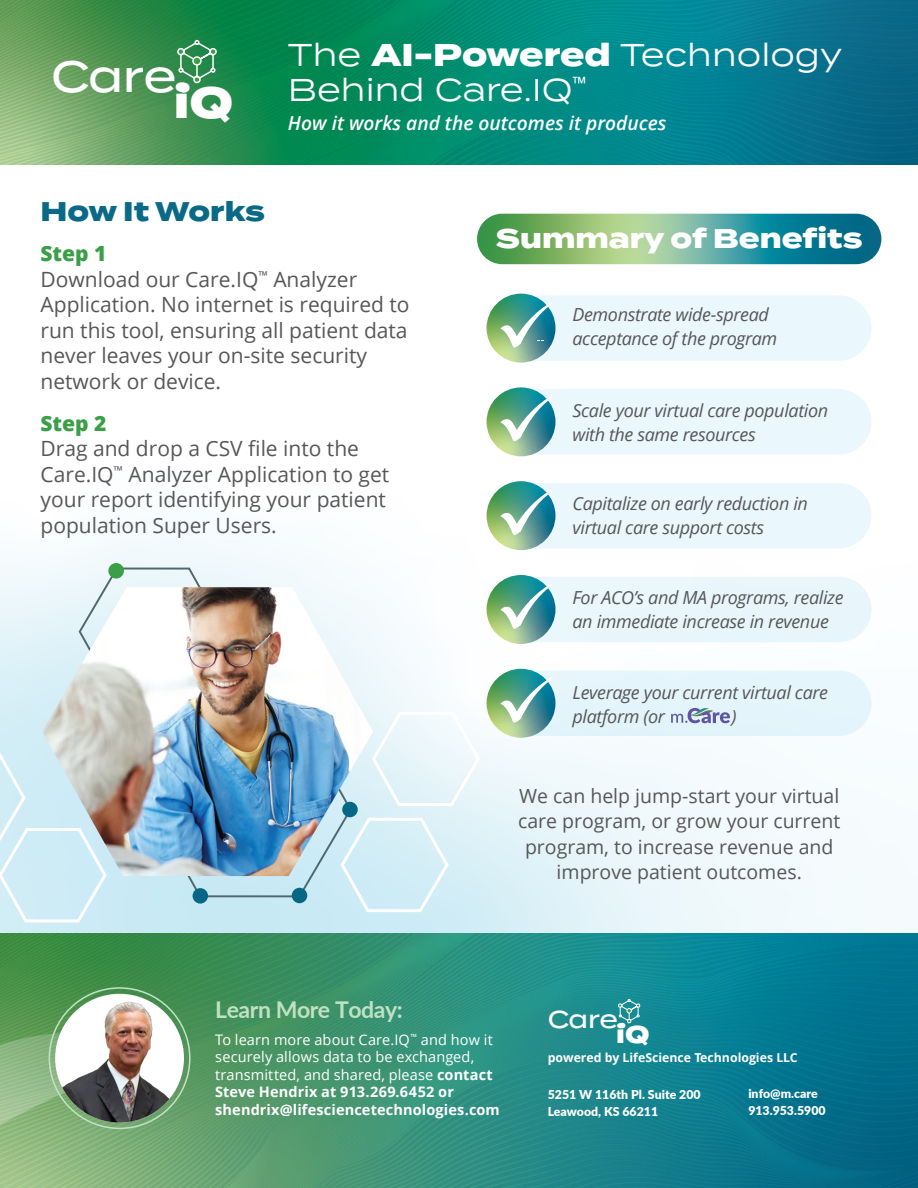
<style>
.page{position:relative;width:918px;height:1188px;background:#fff}
.page>*{position:absolute;margin:0;border:0;box-sizing:border-box;transform-origin:0 0}
.t1{font:500 43.65px "Termina";color:#fff}
.t2{font:800 43.65px "Termina";color:#fff}
.t3{font:31.5px/34.5px "Termina";color:#fff}
.t4{font:800 27px "Termina";color:#fff}
.t5{font:800 27px "Termina";color:#096987}
.t6{font:500 24.3px "Termina";color:#fff}
.t7{font:800 24.3px "Termina";color:#fff}
.t8{font:700 23.1px "Lato";letter-spacing:-.02em;color:#c0e1c3}
.t9{font:21px/25.5px "Open Sans";color:#575757}
.t10{font:800 21px "Open Sans";color:#3a9f47}
.t11{font:19.5px/25.5px "Open Sans";color:#575757;text-align:center}
.t12{font:italic 600 19.2px "Open Sans";color:#fff}
.t13{font:italic 18px/24px "Open Sans";letter-spacing:-.02em;color:#575757}
.t14{font:14.55px/17.4px "Open Sans";letter-spacing:.01em;color:#fff}
.t15{font:900 12.3px/17px "Lato";color:#fff}
.t16{font:700 12.3px "Open Sans";color:#fff}
.s1{font-weight:800}
.s2{font-weight:800;color:#3a9f47}
.s3{font-weight:700}
</style>
<div class="page">
<svg style="left:0;top:481px;width:872px;height:452px"></svg>
<svg style="left:0;top:748px;width:108px;height:176px"></svg>
<svg style="left:78px;top:566px;width:149px;height:21px"></svg>
<div style="left:108px;top:563px;width:16px;height:16px;background:#3a9f47;border-radius:50%"></div>
<svg style="left:149px;top:709px;width:333px;height:205px"></svg>
<div style="left:193px;top:888px;width:15px;height:16px;background:#066886;border-radius:50%"></div>
<div style="left:292px;top:888px;width:15px;height:15px;background:#066886;border-radius:50%"></div>
<img style="left:42px;top:587px;width:331px;height:289px">
<img style="left:0;top:933px;width:918px;height:255px">
<svg style="left:0;top:1033px;width:181px;height:92px"></svg>
<svg style="left:477px;top:214px;width:404px;height:50px"></svg>
<div style="left:55px;top:994px;width:129px;height:129px;background:#fff;border-radius:64px"></div>
<img style="left:57px;top:1001px;width:115px;height:122px">
<img style="left:0;top:0;width:918px;height:164px">
<svg style="left:176px;top:39px;width:42px;height:45px"></svg>
<svg style="left:487px;top:669px;width:68px;height:69px"></svg>
<svg style="left:500px;top:671px;width:372px;height:65px"></svg>
<svg style="left:487px;top:575px;width:68px;height:69px"></svg>
<svg style="left:500px;top:577px;width:372px;height:65px"></svg>
<svg style="left:487px;top:481px;width:68px;height:69px"></svg>
<svg style="left:500px;top:483px;width:372px;height:65px"></svg>
<svg style="left:487px;top:387px;width:68px;height:69px"></svg>
<svg style="left:500px;top:389px;width:372px;height:66px"></svg>
<svg style="left:487px;top:294px;width:68px;height:69px"></svg>
<svg style="left:500px;top:295px;width:372px;height:66px"></svg>
<svg style="left:618px;top:999px;width:23px;height:25px"></svg>
<h1 class="t1" style="left:51px;top:44px;width:142px">Care<span class="s1">.</span></h1>
<h1 class="t2" style="left:174px;top:70px;width:61px">iQ</h1>
<h2 class="t3" style="left:288px;top:37px;width:556px">The <span class="s1">AI-Powered</span> Technology<br>Behind Care.IQ<sup>™</sup></h2>
<p class="t12" style="left:288px;top:110px;width:380px">How it works and the outcomes it produces</p>
<p class="t5" style="left:40px;top:191px;width:226px">How It Works</p>
<p class="t9" style="left:40px;top:240px;width:371px"><span class="s2">Step 1<br></span>Download our Care.IQ<sup>™</sup> Analyzer<br>Application. No internet is required to run this tool, ensuring all patient data never leaves your on-site security network or device.</p>
<p class="t10" style="left:41px;top:407px;width:68px">Step 2</p>
<p class="t9" style="left:41px;top:435px;width:350px">Drag and drop a CSV file into the<br>Care.IQ<sup>™</sup> Analyzer Application to get your report identifying your patient population Super Users.</p>
<p class="t4" style="left:496px;top:218px;width:368px">Summary of Benefits</p>
<p class="t13" style="left:573px;top:302px;width:206px">Demonstrate wide-spread acceptance of the program</p>
<p class="t13" style="left:573px;top:398px;width:257px">Scale your virtual care population with the same resources</p>
<p class="t13" style="left:573px;top:491px;width:237px">Capitalize on early reduction in virtual care support costs</p>
<p class="t13" style="left:573px;top:585px;width:273px">For ACO’s and MA programs, realize an immediate increase in revenue</p>
<p class="t13" style="left:573px;top:680px;width:257px">Leverage your current virtual care platform (or</p>
<p class="t13" style="left:731px;top:704px;width:7px">)</p>
<p class="t11" style="left:518px;top:783px;width:324px">We can help jump-start your virtual care program, or grow your current program, to increase revenue and improve patient outcomes.</p>
<p class="t8" style="left:215px;top:992px;width:189px">Learn More Today:</p>
<p class="t14" style="left:215px;top:1031px;width:286px">To learn more about Care.IQ<sup>™</sup> and how it securely allows data to be exchanged, transmitted, and shared, please <span class="s3">contact Steve Hendrix at 913.269.6452 or shendrix@lifesciencetechnologies.com</span></p>
<p class="t6" style="left:548px;top:1001px;width:80px">Care<span class="s1">.</span></p>
<p class="t7" style="left:616px;top:1016px;width:35px">iQ</p>
<p class="t16" style="left:548px;top:1049px;width:251px">powered by LifeScience Technologies LLC</p>
<p class="t15" style="left:548px;top:1086px;width:154px">5251 W 116th Pl. Suite 200<br>Leawood, KS 66211</p>
<p class="t15" style="left:748px;top:1085px;width:79px">info@m.care<br>913.953.5900</p>
</div>
